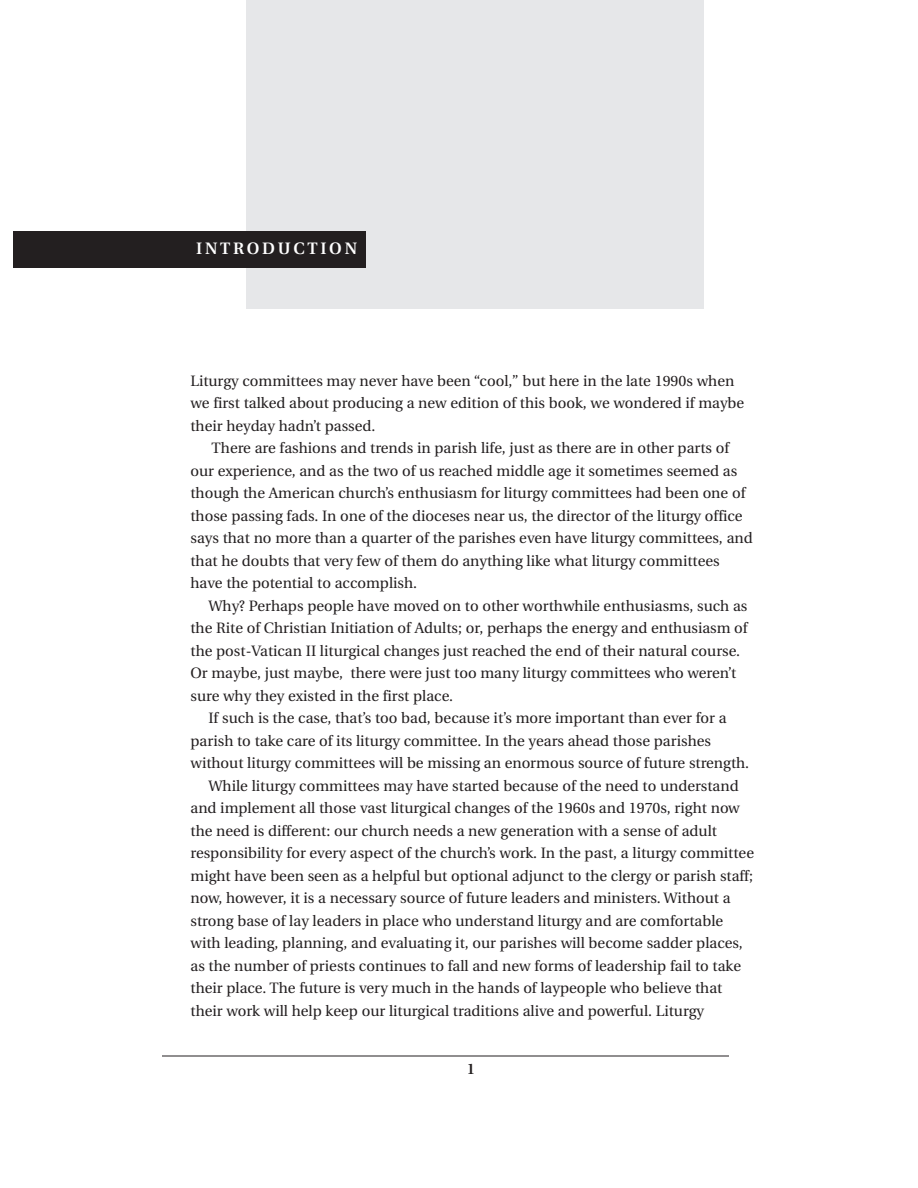
<style>
.page{position:relative;width:918px;height:1188px;background:#fff}
.page>*{position:absolute;margin:0;border:0;box-sizing:border-box;transform-origin:0 0}
.t1{font:600 16.5px "Utopia";letter-spacing:.165em;color:#fff}
.t2{font:15px/22.5px "Utopia";color:#231f20}
.t3{font:600 15px "Utopia";color:#231f20}
</style>
<div class="page">
<div style="left:246px;top:0;width:458px;height:309px;background:#e6e7e9"></div>
<div style="left:14px;top:231px;width:352px;height:37px;background:#231f20"></div>
<hr style="left:162px;top:1056px;width:567px;height:1px;background:#231f20">
<p class="t1" style="left:196px;top:242px;width:162px">INTRODUCTION</p>
<p class="t2" style="left:190px;top:371px;width:555px">Liturgy committees may never have been “cool,” but here in the late 1990s when we first talked about producing a new edition of this book, we wondered if maybe their heyday hadn’t passed.</p>
<p class="t2" style="left:190px;top:438px;width:564px;text-indent:21px">There are fashions and trends in parish life, just as there are in other parts of our experience, and as the two of us reached middle age it sometimes seemed as though the American church’s enthusiasm for liturgy committees had been one of those passing fads. In one of the dioceses near us, the director of the liturgy office says that no more than a quarter of the parishes even have liturgy committees, and that he doubts that very few of them do anything like what liturgy committees have the potential to accomplish.</p>
<p class="t2" style="left:191px;top:596px;width:559px;text-indent:18px">Why? Perhaps people have moved on to other worthwhile enthusiasms, such as the Rite of Christian Initiation of Adults; or, perhaps the energy and enthusiasm of the post-Vatican II liturgical changes just reached the end of their natural course.<br>Or maybe, just maybe, there were just too many liturgy committees who weren’t sure why they existed in the first place.</p>
<p class="t2" style="left:209px;top:708px;width:520px">If such is the case, that’s too bad, because it’s more important than ever for a</p>
<p class="t2" style="left:191px;top:731px;width:522px">parish to take care of its liturgy committee. In the years ahead those parishes</p>
<p class="t2" style="left:191px;top:753px;width:560px">without liturgy committees will be missing an enormous source of future strength.</p>
<p class="t2" style="left:209px;top:776px;width:532px">While liturgy committees may have started because of the need to understand</p>
<p class="t2" style="left:191px;top:798px;width:551px">and implement all those vast liturgical changes of the 1960s and 1970s, right now</p>
<p class="t2" style="left:191px;top:821px;width:528px">the need is different: our church needs a new generation with a sense of adult</p>
<p class="t2" style="left:191px;top:843px;width:565px">responsibility for every aspect of the church’s work. In the past, a liturgy committee</p>
<p class="t2" style="left:191px;top:866px;width:564px">might have been seen as a helpful but optional adjunct to the clergy or parish staff;</p>
<p class="t2" style="left:191px;top:888px;width:542px">now, however, it is a necessary source of future leaders and ministers. Without a</p>
<p class="t2" style="left:191px;top:911px;width:534px">strong base of lay leaders in place who understand liturgy and are comfortable</p>
<p class="t2" style="left:191px;top:933px;width:554px">with leading, planning, and evaluating it, our parishes will become sadder places,</p>
<p class="t2" style="left:191px;top:956px;width:552px">as the number of priests continues to fall and new forms of leadership fail to take</p>
<p class="t2" style="left:191px;top:978px;width:533px">their place. The future is very much in the hands of laypeople who believe that</p>
<p class="t2" style="left:191px;top:1001px;width:515px">their work will help keep our liturgical traditions alive and powerful. Liturgy</p>
<p class="t3" style="left:467px;top:1063px;width:10px">1</p>
</div>
